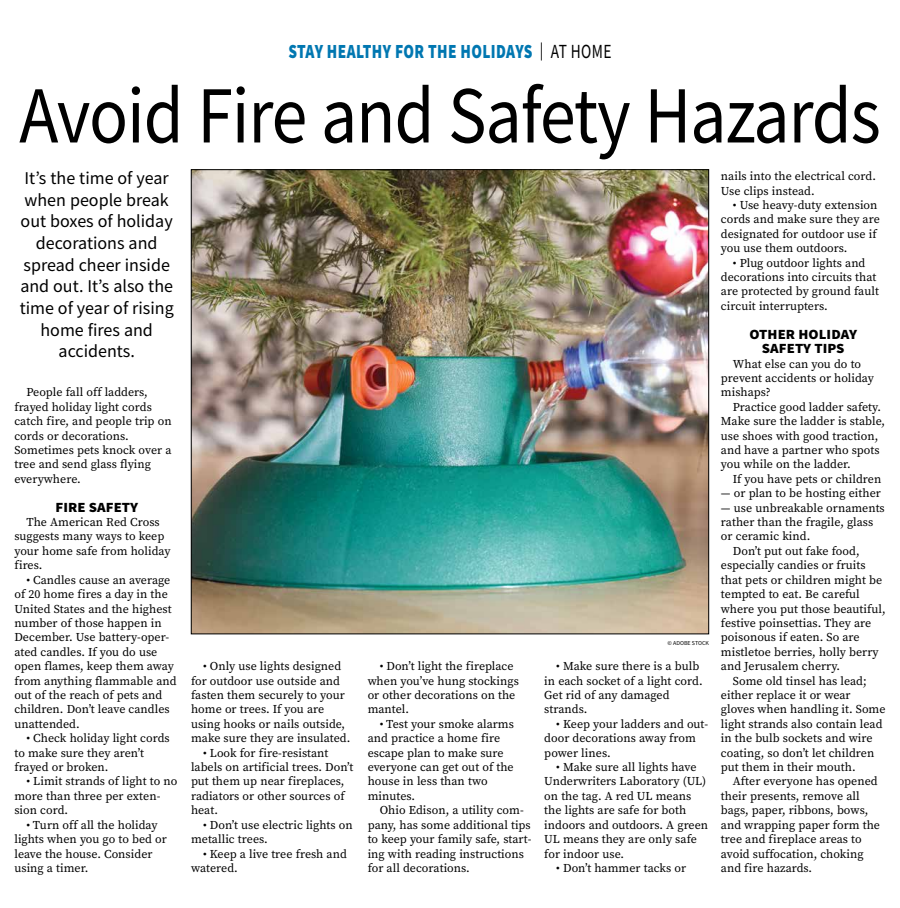
<style>
.page{position:relative;width:900px;height:908px;background:#fff}
.page>*{position:absolute;margin:0;border:0;box-sizing:border-box;transform-origin:0 0}
.t1{font:81px "Source Sans Pro";letter-spacing:-.015em;color:#000;scale:.89 1}
.t2{font:900 20px "Source Sans Pro";letter-spacing:.025em;color:#0077b1;scale:.77 1}
.t3{font:18px/21.6px "Source Sans Pro";color:#000;text-align:center}
.t4{font:900 14px/14.4px "Source Sans Pro";letter-spacing:.005em;color:#000;text-align:center;scale:1.05 1}
.t5{font:12px/14.4px "Source Serif Pro";letter-spacing:.005em;color:#000}
.t6{font:6px "Source Sans Pro";color:#000}
.s1{font-weight:400;font-size:18px;color:#000}
.s2{font-weight:400;color:#000}
</style>
<div class="page">
<img style="left:193px;top:171px;width:514px;height:461px">
<h2 class="t2" style="left:288px;top:38px;width:421px">STAY HEALTHY FOR THE HOLIDAYS <span class="s1">|</span> <span class="s2">AT HOME</span></h2>
<h1 class="t1" style="left:19px;top:64px;width:970px">Avoid Fire and Safety Hazards</h1>
<h3 class="t3" style="left:20px;top:167px;width:156px">It’s the time of year when people break out boxes of holiday decorations and spread cheer inside and out. It’s also the time of year of rising home fires and accidents.</h3>
<p class="t5" style="left:721px;top:169px;width:157px">nails into the electrical cord.<br>Use clips instead.</p>
<p class="t5" style="left:721px;top:198px;width:160px;text-indent:12px">• Use heavy-duty extension cords and make sure they are designated for outdoor use if you use them outdoors.</p>
<p class="t5" style="left:721px;top:255px;width:160px;text-indent:12px">• Plug outdoor lights and decorations into circuits that are protected by ground fault circuit interrupters.</p>
<p class="t4" style="left:750px;top:326px;width:104px">OTHER HOLIDAY<br>SAFETY TIPS</p>
<p class="t5" style="left:721px;top:356px;width:155px;text-indent:12px">What else can you do to prevent accidents or holiday mishaps?</p>
<p class="t5" style="left:721px;top:399px;width:166px;text-indent:12px">Practice good ladder safety.<br>Make sure the ladder is stable, use shoes with good traction, and have a partner who spots you while on the ladder.</p>
<p class="t5" style="left:733px;top:471px;width:150px">If you have pets or children</p>
<p class="t5" style="left:721px;top:486px;width:162px">— or plan to be hosting either</p>
<p class="t5" style="left:721px;top:500px;width:165px">— use unbreakable ornaments</p>
<p class="t5" style="left:721px;top:514px;width:154px">rather than the fragile, glass</p>
<p class="t5" style="left:721px;top:529px;width:91px">or ceramic kind.</p>
<p class="t5" style="left:733px;top:543px;width:128px">Don’t put out fake food,</p>
<p class="t5" style="left:721px;top:558px;width:146px">especially candies or fruits</p>
<p class="t5" style="left:721px;top:572px;width:163px">that pets or children might be</p>
<p class="t5" style="left:721px;top:586px;width:140px">tempted to eat. Be careful</p>
<p class="t5" style="left:721px;top:601px;width:166px">where you put those beautiful,</p>
<p class="t5" style="left:721px;top:615px;width:152px">festive poinsettias. They are</p>
<p class="t5" style="left:721px;top:630px;width:140px">poisonous if eaten. So are</p>
<p class="t5" style="left:721px;top:644px;width:159px">mistletoe berries, holly berry</p>
<p class="t5" style="left:721px;top:658px;width:121px">and Jerusalem cherry.</p>
<p class="t5" style="left:733px;top:673px;width:135px">Some old tinsel has lead;</p>
<p class="t5" style="left:721px;top:687px;width:131px">either replace it or wear</p>
<p class="t5" style="left:721px;top:702px;width:166px">gloves when handling it. Some</p>
<p class="t5" style="left:721px;top:716px;width:163px">light strands also contain lead</p>
<p class="t5" style="left:721px;top:730px;width:153px">in the bulb sockets and wire</p>
<p class="t5" style="left:721px;top:745px;width:155px">coating, so don’t let children</p>
<p class="t5" style="left:721px;top:759px;width:136px">put them in their mouth.</p>
<p class="t5" style="left:733px;top:774px;width:146px">After everyone has opened</p>
<p class="t5" style="left:721px;top:788px;width:140px">their presents, remove all</p>
<p class="t5" style="left:721px;top:802px;width:149px">bags, paper, ribbons, bows,</p>
<p class="t5" style="left:721px;top:817px;width:161px">and wrapping paper form the</p>
<p class="t5" style="left:721px;top:831px;width:142px">tree and fireplace areas to</p>
<p class="t5" style="left:721px;top:846px;width:144px">avoid suffocation, choking</p>
<p class="t5" style="left:721px;top:860px;width:93px">and fire hazards.</p>
<p class="t5" style="left:14px;top:385px;width:159px;text-indent:12px">People fall off ladders, frayed holiday light cords catch fire, and people trip on cords or decorations.<br>Sometimes pets knock over a tree and send glass flying everywhere.</p>
<p class="t4" style="left:55px;top:499px;width:80px">FIRE SAFETY</p>
<p class="t5" style="left:14px;top:514px;width:158px;text-indent:12px">The American Red Cross suggests many ways to keep your home safe from holiday fires.</p>
<p class="t5" style="left:14px;top:572px;width:164px;text-indent:12px">• Candles cause an average of 20 home fires a day in the<br>United States and the highest number of those happen in<br>December. Use battery-oper&shy;ated candles. If you do use open flames, keep them away from anything flammable and out of the reach of pets and children. Don’t leave candles unattended.</p>
<p class="t5" style="left:14px;top:730px;width:157px;text-indent:12px">• Check holiday light cords to make sure they aren’t frayed or broken.</p>
<p class="t5" style="left:14px;top:774px;width:165px;text-indent:12px">• Limit strands of light to no more than three per exten&shy;sion cord.</p>
<p class="t5" style="left:14px;top:817px;width:154px;text-indent:12px">• Turn off all the holiday lights when you go to bed or leave the house. Consider using a timer.</p>
<p class="t6" style="left:667px;top:638px;width:43px">© ADOBE STOCK</p>
<p class="t5" style="left:368px;top:658px;width:153px;text-indent:12px">• Don’t light the fireplace when you’ve hung stockings or other decorations on the mantel.</p>
<p class="t5" style="left:368px;top:716px;width:148px;text-indent:12px">• Test your smoke alarms and practice a home fire escape plan to make sure everyone can get out of the house in less than two minutes.</p>
<p class="t5" style="left:368px;top:802px;width:165px;text-indent:12px">Ohio Edison, a utility com&shy;pany, has some additional tips to keep your family safe, start&shy;ing with reading instructions for all decorations.</p>
<p class="t5" style="left:191px;top:658px;width:161px;text-indent:12px">• Only use lights designed for outdoor use outside and fasten them securely to your home or trees. If you are using hooks or nails outside, make sure they are insulated.</p>
<p class="t5" style="left:191px;top:745px;width:164px;text-indent:12px">• Look for fire-resistant labels on artificial trees. Don’t put them up near fireplaces, radiators or other sources of heat.</p>
<p class="t5" style="left:191px;top:817px;width:163px;text-indent:12px">• Don’t use electric lights on metallic trees.</p>
<p class="t5" style="left:191px;top:846px;width:157px;text-indent:12px">• Keep a live tree fresh and watered.</p>
<p class="t5" style="left:544px;top:658px;width:160px;text-indent:12px">• Make sure there is a bulb in each socket of a light cord.<br>Get rid of any damaged strands.</p>
<p class="t5" style="left:544px;top:716px;width:166px;text-indent:12px">• Keep your ladders and out&shy;door decorations away from power lines.</p>
<p class="t5" style="left:544px;top:759px;width:165px;text-indent:12px">• Make sure all lights have<br>Underwriters Laboratory (UL) on the tag. A red UL means the lights are safe for both indoors and outdoors. A green<br>UL means they are only safe for indoor use.</p>
<p class="t5" style="left:556px;top:860px;width:131px">• Don’t hammer tacks or</p>
</div>
